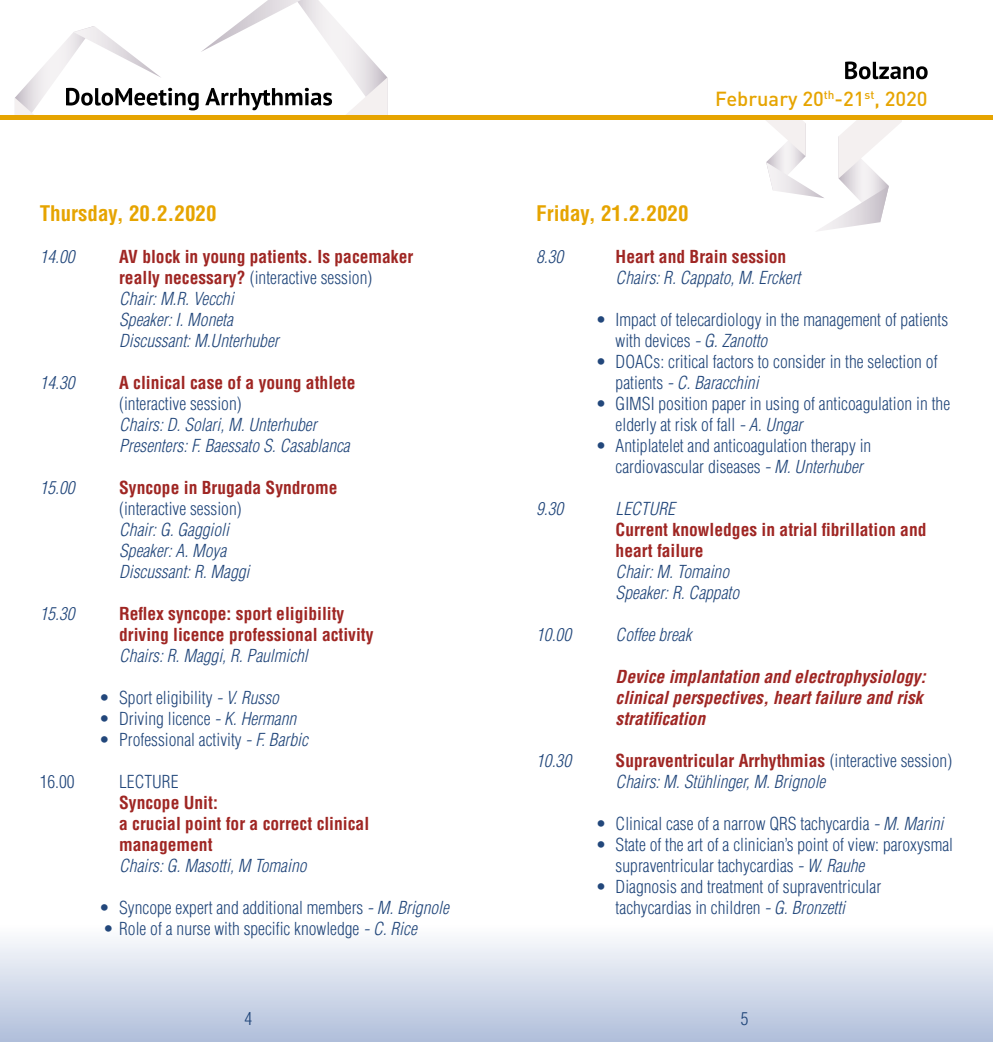
<style>
.page{position:relative;width:993px;height:1042px;background:#fff}
.page>*{position:absolute;margin:0;border:0;box-sizing:border-box;transform-origin:0 0}
.t1{font:700 condensed 21px "Helvetica LT Std";color:#e6a400}
.t2{font:500 20.12px "DIN";color:#e6a400}
.t3{font:300 condensed 17.5px/21px "Helvetica LT Std";color:#22477b}
.t4{font:italic 300 condensed 17.5px/21px "Helvetica LT Std";color:#22477b}
.t5{font:700 condensed 17.5px/21px "Helvetica LT Std";color:#9f2623}
.t6{font:italic 700 condensed 17.5px/21px "Helvetica LT Std";color:#9f2623}
.s1{font-weight:700;font-style:normal;color:#9f2623}
.s2{font-style:normal}
.s3{font-style:italic}
</style>
<div class="page">
<div style="left:0;top:924px;width:992px;height:118px;background:linear-gradient(to bottom,#fffffe,#b0bfda)"></div>
<svg style="left:845px;top:62px;width:82px;height:17px"></svg>
<div style="left:0;top:115px;width:496px;height:5px;background:#e6a400"></div>
<svg style="left:15px;top:0;width:372px;height:115px"></svg>
<svg style="left:766px;top:120px;width:135px;height:111px"></svg>
<div style="left:496px;top:115px;width:496px;height:5px;background:#e6a400"></div>
<p class="t1" style="left:40px;top:200px;width:178px">Thursday, 20.2.2020</p>
<p class="t4" style="left:40px;top:246px;width:36px">14.00</p>
<p class="t4" style="left:119px;top:246px;width:295px"><span class="s1">AV block in young patients. Is pacemaker really necessary?</span> <span class="s2">(interactive session)<br></span>Chair: M.R. Vecchi<br>Speaker: I. Moneta<br>Discussant: M.Unterhuber</p>
<p class="t4" style="left:40px;top:372px;width:36px">14.30</p>
<p class="t5" style="left:119px;top:372px;width:238px">A clinical case of a young athlete</p>
<p class="t3" style="left:119px;top:393px;width:124px">(interactive session)</p>
<p class="t4" style="left:119px;top:414px;width:232px">Chairs: D. Solari, M. Unterhuber<br>Presenters: F. Baessato S. Casablanca</p>
<p class="t4" style="left:40px;top:477px;width:36px">15.00</p>
<p class="t5" style="left:119px;top:477px;width:220px">Syncope in Brugada Syndrome</p>
<p class="t3" style="left:119px;top:498px;width:124px">(interactive session)</p>
<p class="t4" style="left:119px;top:519px;width:132px">Chair: G. Gaggioli<br>Speaker: A. Moya<br>Discussant: R. Maggi</p>
<p class="t4" style="left:40px;top:603px;width:36px">15.30</p>
<p class="t5" style="left:119px;top:603px;width:256px">Reflex syncope: sport eligibility driving licence professional activity</p>
<p class="t4" style="left:119px;top:645px;width:190px">Chairs: R. Maggi, R. Paulmichl</p>
<p class="t3" style="left:99px;top:687px;width:181px">• Sport eligibility <span class="s3">- V. Russo</span></p>
<p class="t3" style="left:99px;top:708px;width:198px">• Driving licence <span class="s3">- K. Hermann</span></p>
<p class="t3" style="left:99px;top:729px;width:210px">• Professional activity <span class="s3">- F. Barbic</span></p>
<p class="t3" style="left:40px;top:771px;width:36px">16.00</p>
<p class="t3" style="left:119px;top:771px;width:61px">LECTURE</p>
<p class="t5" style="left:119px;top:792px;width:251px">Syncope Unit:<br>a crucial point for a correct clinical management</p>
<p class="t4" style="left:119px;top:855px;width:189px">Chairs: G. Masotti, M Tomaino</p>
<p class="t3" style="left:99px;top:897px;width:351px">• Syncope expert and additional members <span class="s3">- M. Brignole</span></p>
<p class="t3" style="left:103px;top:918px;width:315px">• Role of a nurse with specific knowledge <span class="s3">- C. Rice</span></p>
<p class="t3" style="left:244px;top:1008px;width:9px">4</p>
<p class="t2" style="left:715px;top:86px;width:214px">February 20<sup>th</sup>-21<sup>st</sup>, 2020</p>
<p class="t1" style="left:536px;top:200px;width:154px">Friday, 21.2.2020</p>
<p class="t4" style="left:536px;top:246px;width:29px">8.30</p>
<p class="t5" style="left:615px;top:246px;width:172px">Heart and Brain session</p>
<p class="t4" style="left:615px;top:267px;width:186px">Chairs: R. Cappato, M. Erckert</p>
<p class="t3" style="left:615px;top:309px;width:334px;text-indent:-20px">• Impact of telecardiology in the management of patients with devices <span class="s3">- G. Zanotto</span></p>
<p class="t3" style="left:615px;top:351px;width:323px;text-indent:-20px">• DOACs: critical factors to consider in the selection of patients <span class="s3">- C. Baracchini</span></p>
<p class="t3" style="left:615px;top:393px;width:336px;text-indent:-20px">• GIMSI position paper in using of anticoagulation in the elderly at risk of fall <span class="s3">- A. Ungar</span></p>
<p class="t3" style="left:615px;top:435px;width:257px;text-indent:-20px">• Antiplatelet and anticoagulation therapy in cardiovascular diseases <span class="s3">- M. Unterhuber</span></p>
<p class="t4" style="left:536px;top:498px;width:29px">9.30</p>
<p class="t4" style="left:615px;top:498px;width:61px">LECTURE</p>
<p class="t5" style="left:615px;top:519px;width:312px">Current knowledges in atrial fibrillation and heart failure</p>
<p class="t4" style="left:615px;top:561px;width:125px">Chair: M. Tomaino<br>Speaker: R. Cappato</p>
<p class="t4" style="left:536px;top:624px;width:36px">10.00</p>
<p class="t4" style="left:615px;top:624px;width:77px">Coffee break</p>
<p class="t6" style="left:615px;top:666px;width:311px">Device implantation and electrophysiology: clinical perspectives, heart failure and risk stratification</p>
<p class="t4" style="left:536px;top:750px;width:36px">10.30</p>
<p class="t4" style="left:615px;top:750px;width:338px"><span class="s1">Supraventricular Arrhythmias</span> <span class="s2">(interactive session)<br></span>Chairs: M. Stühlinger, M. Brignole</p>
<p class="t3" style="left:595px;top:813px;width:349px">• Clinical case of a narrow QRS tachycardia <span class="s3">- M. Marini</span></p>
<p class="t3" style="left:615px;top:834px;width:339px;text-indent:-20px">• State of the art of a clinician’s point of view: paroxysmal supraventricular tachycardias <span class="s3">- W. Rauhe</span></p>
<p class="t3" style="left:615px;top:876px;width:267px;text-indent:-20px">• Diagnosis and treatment of supraventricular tachycardias in children <span class="s3">- G. Bronzetti</span></p>
<p class="t3" style="left:740px;top:1008px;width:9px">5</p>
</div>
